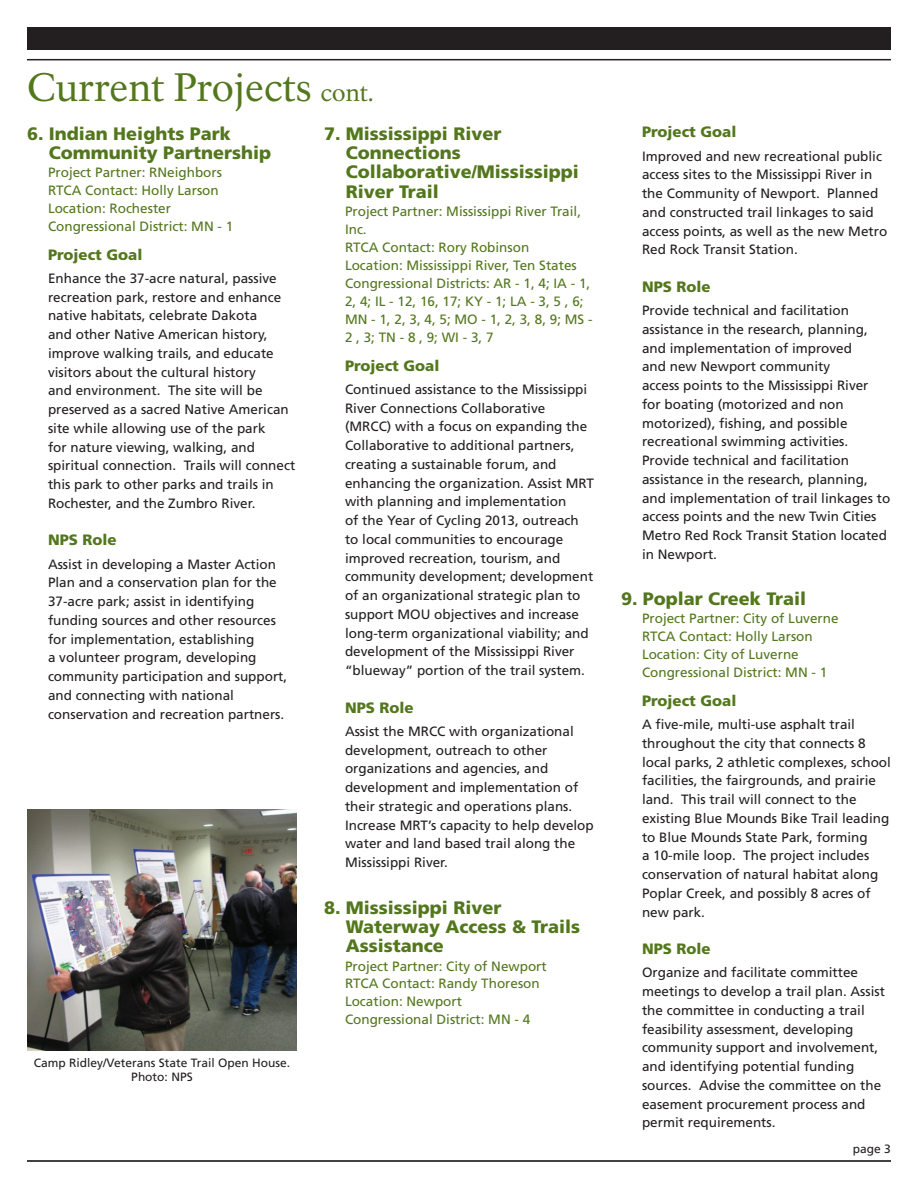
<style>
.page{position:relative;width:918px;height:1188px;background:#fff}
.page>*{position:absolute;margin:0;border:0;box-sizing:border-box;transform-origin:0 0}
._01_RecentSuccess_H1{font:39px "NPS Rawlinson OT";color:#53771d}
._04_CurrentProject_H{font:900 18px/19.5px "Frutiger LT Std";color:#53771d}
._06_CurrentProject_H{font:900 15px "Frutiger LT Std";color:#53771d}
._07_CurrentProject_T{font:13.5px/18.8px "Frutiger LT Std";color:#231f20}
._05_CurrentProject_p{font:13.5px/18px "Frutiger LT Std";color:#53771d}
._08_Caption{font:12px/14.4px "Frutiger LT Std";color:#231f20;text-align:center}
._15_Continued{font:12px "Frutiger LT Std";color:#231f20}
.s1{font-size:24px}
</style>
<div class="page">
<div style="left:27px;top:27px;width:864px;height:23px;background:#231f20"></div>
<hr style="left:27px;top:59px;width:864px;height:1px;background:#231f20">
<hr style="left:27px;top:1160px;width:864px;height:2px;background:#040503">
<img style="left:27px;top:809px;width:270px;height:242px">
<p class="_01_RecentSuccess_H1" style="left:27px;top:64px;width:348px">Current Projects <span class="s1">cont.</span></p>
<p class="_04_CurrentProject_H" style="left:49px;top:123px;width:224px;text-indent:-22px">6. Indian Heights Park<br>Community Partnership</p>
<p class="_05_CurrentProject_p" style="left:48px;top:163px;width:176px">Project Partner: RNeighbors</p>
<p class="_05_CurrentProject_p" style="left:48px;top:181px;width:172px">RTCA Contact: Holly Larson</p>
<p class="_05_CurrentProject_p" style="left:48px;top:199px;width:125px">Location: Rochester</p>
<p class="_05_CurrentProject_p" style="left:48px;top:217px;width:187px">Congressional District: MN - 1</p>
<p class="_06_CurrentProject_H" style="left:48px;top:245px;width:96px">Project Goal</p>
<p class="_07_CurrentProject_T" style="left:48px;top:269px;width:249px">Enhance the 37-acre natural, passive recreation park, restore and enhance native habitats, celebrate Dakota<br>and other Native American history, improve walking trails, and educate visitors about the cultural history<br>and environment. The site will be preserved as a sacred Native American site while allowing use of the park<br>for nature viewing, walking, and spiritual connection. Trails will connect this park to other parks and trails in Rochester, and the Zumbro River.</p>
<p class="_06_CurrentProject_H" style="left:48px;top:531px;width:70px">NPS Role</p>
<p class="_07_CurrentProject_T" style="left:48px;top:555px;width:241px">Assist in developing a Master Action Plan and a conservation plan for the 37-acre park; assist in identifying funding sources and other resources for implementation, establishing<br>a volunteer program, developing community participation and support, and connecting with national conservation and recreation partners.</p>
<p class="_08_Caption" style="left:34px;top:1056px;width:258px">Camp Ridley/Veterans State Trail Open House.<br>Photo: NPS</p>
<p class="_04_CurrentProject_H" style="left:346px;top:123px;width:235px;text-indent:-22px">7. Mississippi River<br>Connections<br>Collaborative/Mississippi<br>River Trail</p>
<p class="_05_CurrentProject_p" style="left:345px;top:202px;width:238px">Project Partner: Mississippi River Trail,<br>Inc.</p>
<p class="_05_CurrentProject_p" style="left:345px;top:238px;width:186px">RTCA Contact: Rory Robinson</p>
<p class="_05_CurrentProject_p" style="left:345px;top:256px;width:233px">Location: Mississippi River, Ten States</p>
<p class="_05_CurrentProject_p" style="left:345px;top:274px;width:249px">Congressional Districts: AR - 1, 4; IA - 1,<br>2, 4; IL - 12, 16, 17; KY - 1; LA - 3, 5 , 6;<br>MN - 1, 2, 3, 4, 5; MO - 1, 2, 3, 8, 9; MS -<br>2 , 3; TN - 8 , 9; WI - 3, 7</p>
<p class="_06_CurrentProject_H" style="left:345px;top:356px;width:96px">Project Goal</p>
<p class="_07_CurrentProject_T" style="left:345px;top:380px;width:251px">Continued assistance to the Mississippi River Connections Collaborative (MRCC) with a focus on expanding the Collaborative to additional partners, creating a sustainable forum, and enhancing the organization. Assist MRT with planning and implementation<br>of the Year of Cycling 2013, outreach to local communities to encourage improved recreation, tourism, and community development; development of an organizational strategic plan to support MOU objectives and increase long-term organizational viability; and development of the Mississippi River “blueway” portion of the trail system.</p>
<p class="_06_CurrentProject_H" style="left:345px;top:698px;width:70px">NPS Role</p>
<p class="_07_CurrentProject_T" style="left:345px;top:722px;width:250px">Assist the MRCC with organizational development, outreach to other organizations and agencies, and development and implementation of their strategic and operations plans.<br>Increase MRT’s capacity to help develop water and land based trail along the Mississippi River.</p>
<p class="_04_CurrentProject_H" style="left:346px;top:897px;width:236px;text-indent:-22px">8. Mississippi River<br>Waterway Access &amp; Trails<br>Assistance</p>
<p class="_05_CurrentProject_p" style="left:345px;top:957px;width:203px">Project Partner: City of Newport</p>
<p class="_05_CurrentProject_p" style="left:345px;top:975px;width:196px">RTCA Contact: Randy Thoreson</p>
<p class="_05_CurrentProject_p" style="left:345px;top:993px;width:119px">Location: Newport</p>
<p class="_05_CurrentProject_p" style="left:345px;top:1011px;width:187px">Congressional District: MN - 4</p>
<p class="_06_CurrentProject_H" style="left:642px;top:123px;width:96px">Project Goal</p>
<p class="_07_CurrentProject_T" style="left:642px;top:147px;width:247px">Improved and new recreational public access sites to the Mississippi River in the Community of Newport. Planned and constructed trail linkages to said access points, as well as the new Metro Red Rock Transit Station.</p>
<p class="_06_CurrentProject_H" style="left:642px;top:277px;width:70px">NPS Role</p>
<p class="_07_CurrentProject_T" style="left:642px;top:301px;width:250px">Provide technical and facilitation assistance in the research, planning, and implementation of improved<br>and new Newport community<br>access points to the Mississippi River for boating (motorized and non motorized), fishing, and possible recreational swimming activities.<br>Provide technical and facilitation assistance in the research, planning, and implementation of trail linkages to access points and the new Twin Cities Metro Red Rock Transit Station located in Newport.</p>
<p class="_04_CurrentProject_H" style="left:621px;top:589px;width:187px">9. Poplar Creek Trail</p>
<p class="_05_CurrentProject_p" style="left:642px;top:610px;width:198px">Project Partner: City of Luverne</p>
<p class="_05_CurrentProject_p" style="left:642px;top:628px;width:172px">RTCA Contact: Holly Larson</p>
<p class="_05_CurrentProject_p" style="left:642px;top:646px;width:158px">Location: City of Luverne</p>
<p class="_05_CurrentProject_p" style="left:642px;top:664px;width:187px">Congressional District: MN - 1</p>
<p class="_06_CurrentProject_H" style="left:642px;top:691px;width:96px">Project Goal</p>
<p class="_07_CurrentProject_T" style="left:642px;top:715px;width:250px">A five-mile, multi-use asphalt trail throughout the city that connects 8 local parks, 2 athletic complexes, school facilities, the fairgrounds, and prairie land. This trail will connect to the existing Blue Mounds Bike Trail leading to Blue Mounds State Park, forming<br>a 10-mile loop. The project includes conservation of natural habitat along Poplar Creek, and possibly 8 acres of new park.</p>
<p class="_06_CurrentProject_H" style="left:642px;top:940px;width:70px">NPS Role</p>
<p class="_07_CurrentProject_T" style="left:642px;top:963px;width:245px">Organize and facilitate committee meetings to develop a trail plan. Assist the committee in conducting a trail feasibility assessment, developing community support and involvement, and identifying potential funding sources. Advise the committee on the easement procurement process and permit requirements.</p>
<p class="_15_Continued" style="left:853px;top:1141px;width:40px">page 3</p>
</div>
